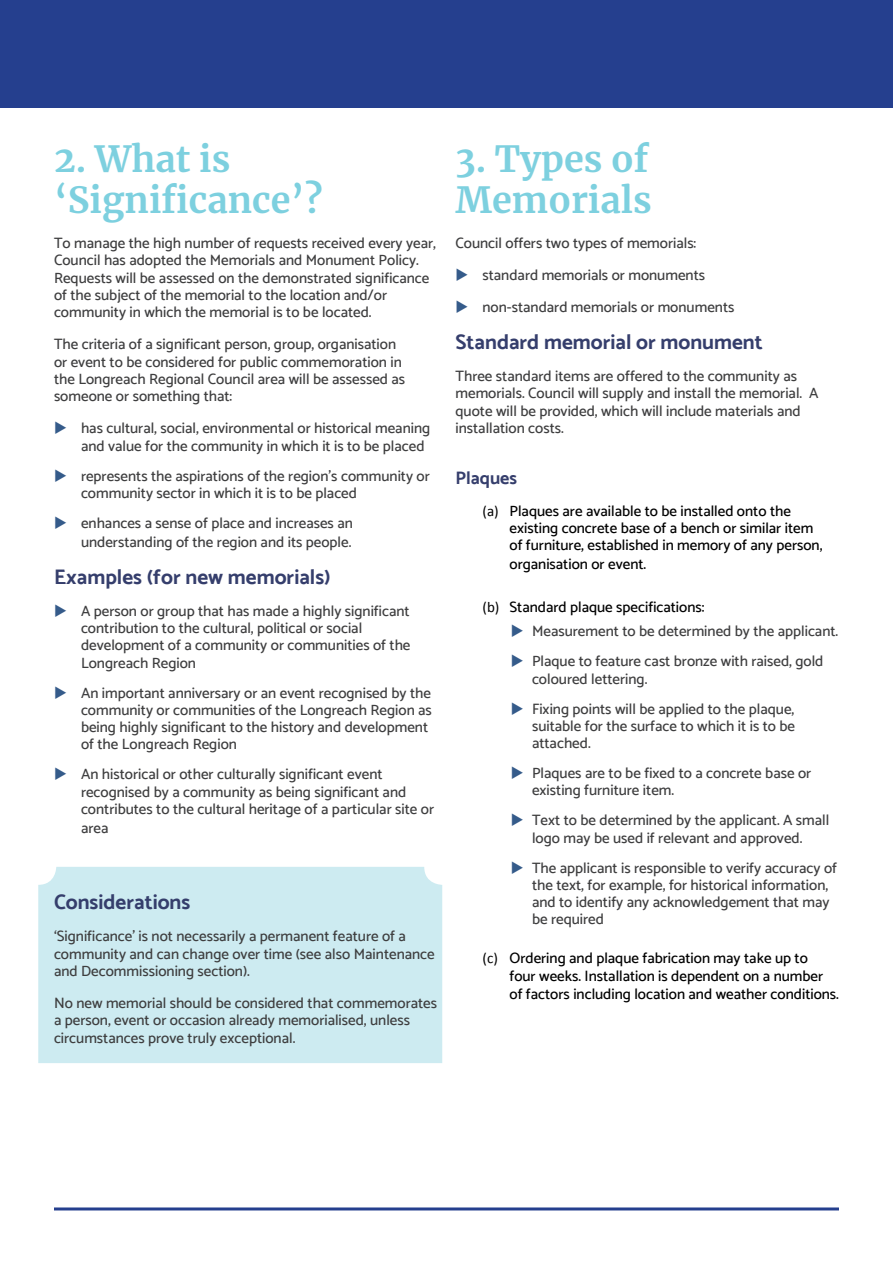
<style>
.page{position:relative;width:893px;height:1263px;background:#fff}
.page>*{position:absolute;margin:0;border:0;box-sizing:border-box;transform-origin:0 0}
.Head{font:700 36px/41.4px "Merriweather";color:#7dd0df}
.Heading_1{font:700 21px "Catamaran";color:#353e6c}
.Heading_2{font:700 18px "Catamaran";color:#353e6c}
.Body{font:500 15px/17.2px "Catamaran";color:#3e3e3f}
.t1{font:500 15px/17.2px "Catamaran";color:#000}
.s1{font-family:"Calibri";font-weight:400}
</style>
<div class="page">
<div style="left:38px;top:867px;width:404px;height:196px;background:#cdebf1"></div>
<div style="left:0;top:0;width:893px;height:107px;background:#253f8e"></div>
<hr style="left:54px;top:1207px;width:785px;height:3px;background:#253f8e">
<p class="Head" style="left:54px;top:137px;width:270px">2. What is ‘Significance’?</p>
<p class="Body" style="left:54px;top:234px;width:384px">To manage the high number of requests received every year, Council has adopted the Memorials and Monument Policy.<br>Requests will be assessed on the demonstrated significance of the subject of the memorial to the location and/or community in which the memorial is to be located.</p>
<p class="Body" style="left:54px;top:335px;width:353px">The criteria of a significant person, group, organisation or event to be considered for public commemoration in the Longreach Regional Council area will be assessed as someone or something that:</p>
<p class="Body" style="left:81px;top:419px;width:351px">has cultural, social, environmental or historical meaning and value for the community in which it is to be placed</p>
<p class="Body" style="left:81px;top:467px;width:350px">represents the aspirations of the region’s community or community sector in which it is to be placed</p>
<p class="Body" style="left:81px;top:513px;width:273px;line-height:18.9px">enhances a sense of place and increases an understanding of the region and its people.</p>
<p class="Heading_1" style="left:54px;top:564px;width:278px">Examples (for new memorials)</p>
<p class="Body" style="left:81px;top:602px;width:331px">A person or group that has made a highly significant contribution to the cultural, political or social development of a community or communities of the Longreach Region</p>
<p class="Body" style="left:81px;top:684px;width:352px">An important anniversary or an event recognised by the community or communities of the Longreach Region as being highly significant to the history and development of the Longreach Region</p>
<p class="Body" style="left:81px;top:766px;width:355px">An historical or other culturally significant event recognised by a community as being significant and contributes to the cultural heritage of a particular site or</p>
<p class="Body" style="left:81px;top:819px;width:29px">area</p>
<p class="Heading_1" style="left:54px;top:889px;width:138px">Considerations</p>
<p class="Body" style="left:54px;top:927px;width:382px">‘Significance’ is not necessarily a permanent feature of a community and can change over time (see also Maintenance and Decommissioning section).</p>
<p class="Body" style="left:54px;top:994px;width:385px">No new memorial should be considered that commemorates a person, event or occasion already memorialised, unless circumstances prove truly exceptional.</p>
<p class="Head" style="left:455px;top:137px;width:198px">3. Types of<br>Memorials</p>
<p class="Body" style="left:455px;top:234px;width:242px">Council offers two types of memorials:</p>
<p class="Body" style="left:482px;top:266px;width:224px">standard memorials or monuments</p>
<p class="Body" style="left:482px;top:298px;width:253px">non-standard memorials or monuments</p>
<p class="Heading_1" style="left:455px;top:329px;width:309px">Standard memorial or monument</p>
<p class="Body" style="left:455px;top:367px;width:364px">Three standard items are offered to the community as memorials. Council will supply and install the memorial. A quote will be provided, which will include materials and installation costs.</p>
<p class="Heading_2" style="left:455px;top:467px;width:63px">Plaques</p>
<p class="t1" style="left:509px;top:502px;width:314px;text-indent:-27px"><span class="s1">(a)</span> Plaques are available to be installed onto the existing concrete base of a bench or similar item of furniture, established in memory of any person,</p>
<p class="t1" style="left:509px;top:555px;width:138px">organisation or event.</p>
<p class="t1" style="left:482px;top:598px;width:224px"><span class="s1">(b)</span> Standard plaque specifications:</p>
<p class="Body" style="left:532px;top:623px;width:308px">Measurement to be determined by the applicant.</p>
<p class="Body" style="left:532px;top:653px;width:293px">Plaque to feature cast bronze with raised, gold coloured lettering.</p>
<p class="Body" style="left:532px;top:700px;width:265px;text-align:justify">Fixing points will be applied to the plaque, suitable for the surface to which it is to be attached.</p>
<p class="Body" style="left:532px;top:764px;width:281px">Plaques are to be fixed to a concrete base or existing furniture item.</p>
<p class="Body" style="left:532px;top:812px;width:299px">Text to be determined by the applicant. A small logo may be used if relevant and approved.</p>
<p class="Body" style="left:532px;top:859px;width:307px">The applicant is responsible to verify accuracy of the text, for example, for historical information, and to identify any acknowledgement that may be required</p>
<p class="t1" style="left:509px;top:948px;width:331px;line-height:18px;text-indent:-27px"><span class="s1">(c)</span> Ordering and plaque fabrication may take up to<br>four weeks. Installation is dependent on a number of factors including location and weather conditions.</p>
</div>
